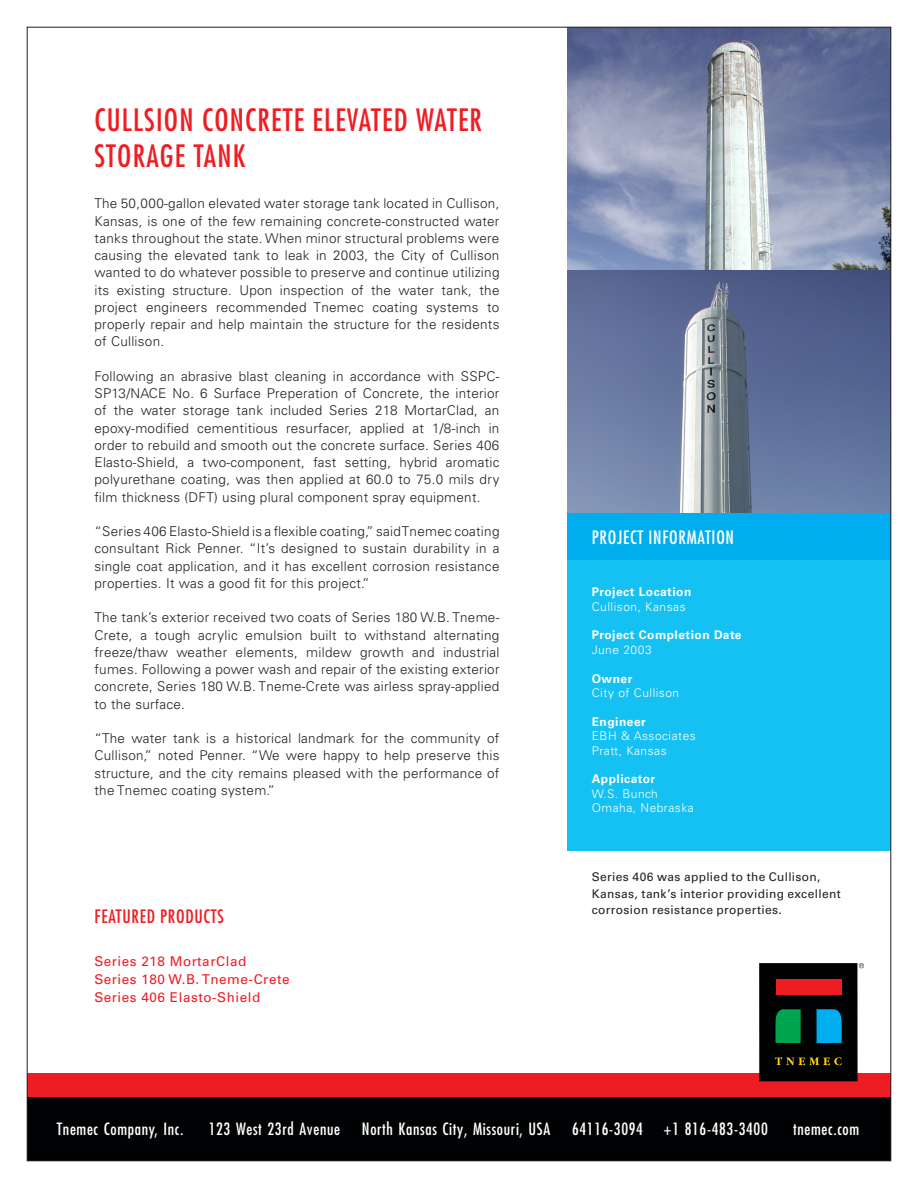
<style>
.page{position:relative;width:918px;height:1188px;background:#fff}
.page>*{position:absolute;margin:0;border:0;box-sizing:border-box;transform-origin:0 0}
.t1{font:condensed 30px/36px "Futura Std";letter-spacing:.04em;color:#ee1d23}
.t2{font:condensed 18px "Futura Std";letter-spacing:.04em;color:#fff}
.t3{font:condensed 18px "Futura Std";letter-spacing:.04em;color:#ee1d23}
.t4{font:condensed 16.5px "Futura Std";letter-spacing:.04em;color:#fff}
.t5{font:300 13.5px/17.2px "Univers LT Std";letter-spacing:.02em;color:#231f20;text-align:justify}
.t6{font:13.5px/18px "Univers LT Std";letter-spacing:.04em;color:#ee1d23}
.Body_on_White{font:12px/16.5px "Univers LT Std";letter-spacing:.025em;color:#231f20}
.t7{font:300 12px "Univers LT Std";letter-spacing:.04em;color:#fff}
.t8{font:700 12px "Univers LT Std";letter-spacing:.04em;color:#fff}
</style>
<div class="page">
<div style="left:27px;top:1097px;width:864px;height:64px;background:#010203"></div>
<div style="left:27px;top:1074px;width:864px;height:23px;background:#ee1d23"></div>
<div style="left:567px;top:513px;width:324px;height:48px;background:#00aeef"></div>
<div style="left:567px;top:561px;width:324px;height:290px;background:#15c0f2"></div>
<img style="left:567px;top:270px;width:322px;height:243px">
<svg style="left:567px;top:29px;width:322px;height:241px;background:#8b96b2"></svg>
<div style="left:759px;top:963px;width:99px;height:118px;background:#010203"></div>
<div style="left:776px;top:979px;width:65px;height:15px;background:#ee1d23"></div>
<svg style="left:775px;top:1009px;width:26px;height:34px"></svg>
<svg style="left:817px;top:1009px;width:25px;height:34px"></svg>
<svg style="left:775px;top:1057px;width:67px;height:8px"></svg>
<svg style="left:859px;top:963px;width:5px;height:5px"></svg>
<p class="t1" style="left:94px;top:102px;width:389px">CULLSION CONCRETE ELEVATED WATER<br>STORAGE TANK</p>
<p class="t5" style="left:94px;top:195px;width:407px">The 50,000-gallon elevated water storage tank located in Cullison, Kansas, is one of the few remaining concrete-constructed water tanks throughout the state. When minor structural problems were causing the elevated tank to leak in 2003, the City of Cullison wanted to do whatever possible to preserve and continue utilizing its existing structure. Upon inspection of the water tank, the project engineers recommended Tnemec coating systems to properly repair and help maintain the structure for the residents of Cullison.</p>
<p class="t5" style="left:94px;top:367px;width:407px">Following an abrasive blast cleaning in accordance with SSPC-SP13/NACE No. 6 Surface Preperation of Concrete, the interior of the water storage tank included Series 218 MortarClad, an epoxy-modified cementitious resurfacer, applied at 1/8-inch in order to rebuild and smooth out the concrete surface. Series 406<br>Elasto-Shield, a two-component, fast setting, hybrid aromatic polyurethane coating, was then applied at 60.0 to 75.0 mils dry film thickness (DFT) using plural component spray equipment.</p>
<p class="t5" style="left:94px;top:523px;width:407px">“Series 406 Elasto-Shield is a flexible coating,” said Tnemec coating consultant Rick Penner. “It’s designed to sustain durability in a single coat application, and it has excellent corrosion resistance properties. It was a good fit for this project.”</p>
<p class="t5" style="left:94px;top:609px;width:407px">The tank’s exterior received two coats of Series 180 W.B. Tneme-Crete, a tough acrylic emulsion built to withstand alternating freeze/thaw weather elements, mildew growth and industrial fumes. Following a power wash and repair of the existing exterior concrete, Series 180 W.B. Tneme-Crete was airless spray-applied to the surface.</p>
<p class="t5" style="left:94px;top:730px;width:407px">“The water tank is a historical landmark for the community of Cullison,” noted Penner. “We were happy to help preserve this structure, and the city remains pleased with the performance of the Tnemec coating system.”</p>
<p class="t3" style="left:94px;top:906px;width:131px">FEATURED PRODUCTS</p>
<p class="t6" style="left:94px;top:952px;width:197px">Series 218 MortarClad<br>Series 180 W.B. Tneme-Crete</p>
<p class="t6" style="left:94px;top:988px;width:167px">Series 406 Elasto-Shield</p>
<p class="t2" style="left:592px;top:526px;width:144px">PROJECT INFORMATION</p>
<p class="t8" style="left:592px;top:585px;width:101px">Project Location</p>
<p class="t7" style="left:592px;top:599px;width:95px">Cullison, Kansas</p>
<p class="t8" style="left:592px;top:628px;width:151px">Project Completion Date</p>
<p class="t7" style="left:592px;top:642px;width:61px">June 2003</p>
<p class="t8" style="left:592px;top:671px;width:42px">Owner</p>
<p class="t7" style="left:592px;top:686px;width:89px">City of Cullison</p>
<p class="t8" style="left:592px;top:715px;width:56px">Engineer</p>
<p class="t7" style="left:592px;top:729px;width:106px">EBH &amp; Associates</p>
<p class="t7" style="left:592px;top:743px;width:76px">Pratt, Kansas</p>
<p class="t8" style="left:592px;top:772px;width:65px">Applicator</p>
<p class="t7" style="left:592px;top:786px;width:67px">W.S. Bunch</p>
<p class="t7" style="left:592px;top:801px;width:104px">Omaha, Nebraska</p>
<p class="Body_on_White" style="left:592px;top:869px;width:250px">Series 406 was applied to the Cullison,<br>Kansas, tank’s interior providing excellent corrosion resistance properties.</p>
<p class="t4" style="left:57px;top:1119px;width:128px">Tnemec Company, Inc.</p>
<p class="t4" style="left:209px;top:1119px;width:133px">123 West 23rd Avenue</p>
<p class="t4" style="left:362px;top:1119px;width:190px">North Kansas City, Missouri, USA</p>
<p class="t4" style="left:572px;top:1119px;width:197px">64116-3094 +1 816-483-3400</p>
<p class="t4" style="left:793px;top:1119px;width:68px">tnemec.com</p>
</div>
